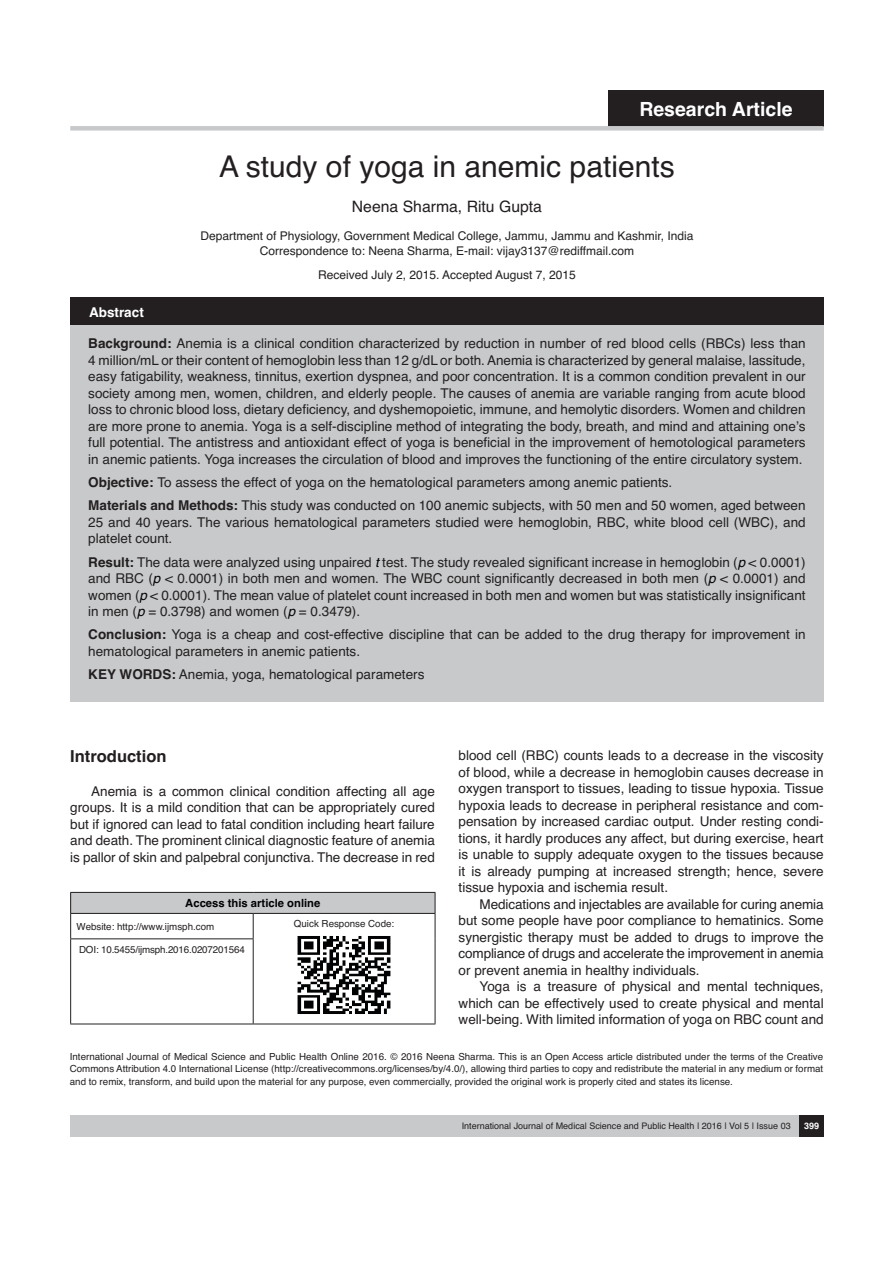
<style>
.page{position:relative;width:894px;height:1263px;background:#fff}
.page>*{position:absolute;margin:0;border:0;box-sizing:border-box;transform-origin:0 0}
.t1{font:30px "Helvetica";color:#231f20}
.t2{font:700 19.5px "Helvetica";color:#fff}
.t3{font:700 16.5px "Helvetica";color:#231f20}
.t4{font:15.75px "Helvetica";color:#231f20}
.t5{font:13.5px/16.5px "Helvetica";color:#231f20;text-align:justify}
.t6{font:700 13.5px "Helvetica";color:#fff}
.t7{font:12px/15px "Helvetica";color:#231f20;text-align:center}
.t8{font:700 11.25px "Helvetica";color:#010203}
.t9{font:9.75px/12.8px "Helvetica";color:#231f20;text-align:justify}
.t10{font:9px "Helvetica";color:#231f20}
.t11{font:700 9px "Helvetica";color:#fff}
.s1{font-weight:700}
.s2{font-style:italic;color:#010203}
</style>
<div class="page">
<div style="left:608px;top:90px;width:215px;height:36px;background:#231f20"></div>
<div style="left:70px;top:1115px;width:729px;height:21px;background:#c7c9cb"></div>
<div style="left:799px;top:1115px;width:24px;height:21px;background:#231f20"></div>
<div style="left:70px;top:126px;width:753px;height:5px;background:#c7c9cb"></div>
<div style="left:71px;top:892px;width:364px;height:21px;background:#c7c9cb"></div>
<svg style="left:253px;top:914px;width:1px;height:24px"></svg>
<hr style="left:70px;top:938px;width:183px;height:1px;background:#231f20">
<hr style="left:253px;top:939px;width:1px;height:84px;background:#231f20">
<hr style="left:434px;top:939px;width:1px;height:84px;background:#231f20">
<hr style="left:253px;top:1023px;width:182px;height:1px;background:#231f20">
<hr style="left:70px;top:939px;width:1px;height:84px;background:#231f20">
<hr style="left:70px;top:1023px;width:183px;height:1px;background:#231f20">
<hr style="left:70px;top:892px;width:183px;height:1px;background:#231f20">
<svg style="left:70px;top:892px;width:1px;height:46px"></svg>
<hr style="left:253px;top:892px;width:182px;height:1px;background:#231f20">
<svg style="left:434px;top:892px;width:1px;height:47px"></svg>
<hr style="left:70px;top:913px;width:183px;height:1px;background:#231f20">
<hr style="left:253px;top:913px;width:182px;height:1px;background:#231f20">
<img style="left:297px;top:936px;width:94px;height:78px">
<div style="left:70px;top:337px;width:753px;height:364px;background:#c7c9cb"></div>
<div style="left:70px;top:310px;width:753px;height:28px;background:#c7c9cb"></div>
<div style="left:70px;top:298px;width:753px;height:27px;background:#231f20"></div>
<p class="t6" style="left:89px;top:300px;width:56px">Abstract</p>
<h2 class="t2" style="left:639px;top:91px;width:155px">Research Article</h2>
<h1 class="t1" style="left:219px;top:141px;width:457px">A study of yoga in anemic patients</h1>
<p class="t4" style="left:352px;top:193px;width:191px">Neena Sharma, Ritu Gupta</p>
<p class="t7" style="left:200px;top:228px;width:494px">Department of Physiology, Government Medical College, Jammu, Jammu and Kashmir, India<br>Correspondence to: Neena Sharma, E-mail: vijay3137@rediffmail.com</p>
<p class="t7" style="left:318px;top:267px;width:259px">Received July 2, 2015. Accepted August 7, 2015</p>
<p class="t5" style="left:88px;top:335px;width:718px"><span class="s1">Background:</span> Anemia is a clinical condition characterized by reduction in number of red blood cells (RBCs) less than 4 million/mL or their content of hemoglobin less than 12 g/dL or both. Anemia is characterized by general malaise, lassitude, easy fatigability, weakness, tinnitus, exertion dyspnea, and poor concentration. It is a common condition prevalent in our society among men, women, children, and elderly people. The causes of anemia are variable ranging from acute blood loss to chronic blood loss, dietary deficiency, and dyshemopoietic, immune, and hemolytic disorders. Women and children are more prone to anemia. Yoga is a self-discipline method of integrating the body, breath, and mind and attaining one’s full potential. The antistress and antioxidant effect of yoga is beneficial in the improvement of hemotological parameters in anemic patients. Yoga increases the circulation of blood and improves the functioning of the entire circulatory system.</p>
<p class="t5" style="left:88px;top:470px;width:718px;line-height:23.2px"><span class="s1">Objective:</span> To assess the effect of yoga on the hematological parameters among anemic patients.<br><span class="s1">Materials and Methods:</span> This study was conducted on 100 anemic subjects, with 50 men and 50 women, aged between</p>
<p class="t5" style="left:88px;top:513px;width:718px">25 and 40 years. The various hematological parameters studied were hemoglobin, RBC, white blood cell (WBC), and platelet count.</p>
<p class="t5" style="left:88px;top:553px;width:718px"><span class="s1">Result:</span> The data were analyzed using unpaired <span class="s2">t</span> test. The study revealed significant increase in hemoglobin (<span class="s2">p</span> &lt; 0.0001) and RBC (<span class="s2">p</span> &lt; 0.0001) in both men and women. The WBC count significantly decreased in both men (<span class="s2">p</span> &lt; 0.0001) and women (<span class="s2">p</span> &lt; 0.0001). The mean value of platelet count increased in both men and women but was statistically insignificant in men (<span class="s2">p</span> = 0.3798) and women (<span class="s2">p</span> = 0.3479).</p>
<p class="t5" style="left:88px;top:626px;width:718px"><span class="s1">Conclusion:</span> Yoga is a cheap and cost-effective discipline that can be added to the drug therapy for improvement in hematological parameters in anemic patients.</p>
<p class="t5" style="left:88px;top:665px;width:337px"><span class="s1">KEY WORDS:</span> Anemia, yoga, hematological parameters</p>
<p class="t3" style="left:70px;top:742px;width:98px">Introduction</p>
<p class="t5" style="left:70px;top:782px;width:366px;text-indent:21px">Anemia is a common clinical condition affecting all age groups. It is a mild condition that can be appropriately cured but if ignored can lead to fatal condition including heart failure and death. The prominent clinical diagnostic feature of anemia is pallor of skin and palpebral conjunctiva. The decrease in red</p>
<p class="t8" style="left:185px;top:893px;width:137px">Access this article online</p>
<p class="t9" style="left:77px;top:920px;width:139px">Website: http://www.ijmsph.com</p>
<p class="t9" style="left:294px;top:917px;width:102px">Quick Response Code:</p>
<p class="t9" style="left:79px;top:942px;width:167px">DOI: 10.5455/ijmsph.2016.0207201564</p>
<p class="t5" style="left:458px;top:746px;width:366px">blood cell (RBC) counts leads to a decrease in the viscosity of blood, while a decrease in hemoglobin causes decrease in oxygen transport to tissues, leading to tissue hypoxia. Tissue hypoxia leads to decrease in peripheral resistance and com&shy;pensation by increased cardiac output. Under resting condi&shy;tions, it hardly produces any affect, but during exercise, heart is unable to supply adequate oxygen to the tissues because it is already pumping at increased strength; hence, severe tissue hypoxia and ischemia result.</p>
<p class="t5" style="left:458px;top:895px;width:366px;text-indent:21px">Medications and injectables are available for curing anemia but some people have poor compliance to hematinics. Some synergistic therapy must be added to drugs to improve the compliance of drugs and accelerate the improvement in anemia or prevent anemia in healthy individuals.</p>
<p class="t5" style="left:458px;top:977px;width:366px;text-indent:21px">Yoga is a treasure of physical and mental techniques, which can be effectively used to create physical and mental well-being. With limited information of yoga on RBC count and</p>
<p class="t9" style="left:70px;top:1049px;width:754px">International Journal of Medical Science and Public Health Online 2016. © 2016 Neena Sharma. This is an Open Access article distributed under the terms of the Creative Commons Attribution 4.0 International License (http://creativecommons.org/licenses/by/4.0/), allowing third parties to copy and redistribute the material in any medium or format and to remix, transform, and build upon the material for any purpose, even commercially, provided the original work is properly cited and states its license.</p>
<p class="t10" style="left:461px;top:1118px;width:330px">International Journal of Medical Science and Public Health | 2016 | Vol 5 | Issue 03</p>
<p class="t11" style="left:803px;top:1117px;width:17px">399</p>
</div>
